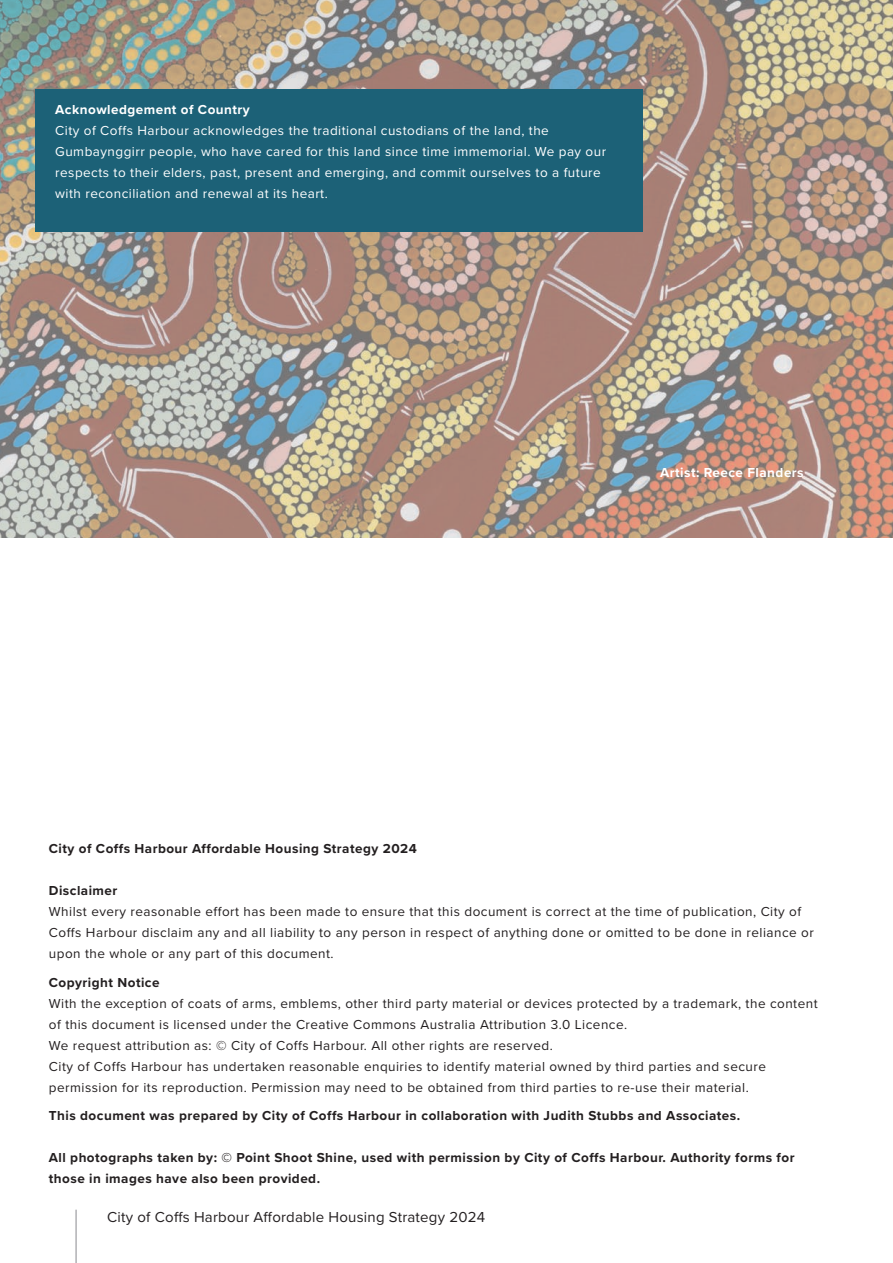
<style>
.page{position:relative;width:893px;height:1263px;background:#fff}
.page>*{position:absolute;margin:0;border:0;box-sizing:border-box;transform-origin:0 0}
.t1{font:15px "Proxima Nova";letter-spacing:.015em;color:#231f20}
.t2{font:13.5px/21px "Proxima Nova";letter-spacing:.035em;color:#231f20}
.Pararah_Subhead{font:700 13.5px/21px "Proxima Nova";letter-spacing:.035em;color:#231f20}
.t3{font:13.5px/21px "Proxima Nova";letter-spacing:.035em;color:#fff}
.Pararah_Subhead-2{font:700 13.5px "Proxima Nova";letter-spacing:.035em;color:#fff}
</style>
<div class="page">
<hr style="left:76px;top:1210px;width:1px;height:53px;background:#8a8a8e">
<img style="left:0;top:0;width:893px;height:538px">
<div style="left:35px;top:89px;width:607px;height:143px;background:#1c6177"></div>
<p class="Pararah_Subhead-2" style="left:55px;top:100px;width:196px">Acknowledgement of Country</p>
<p class="t3" style="left:55px;top:120px;width:552px">City of Coffs Harbour acknowledges the traditional custodians of the land, the Gumbaynggirr people, who have cared for this land since time immemorial. We pay our respects to their elders, past, present and emerging, and commit ourselves to a future with reconciliation and renewal at its heart.</p>
<p class="Pararah_Subhead-2" style="left:660px;top:463px;width:145px">Artist: Reece Flanders</p>
<p class="Pararah_Subhead" style="left:49px;top:837px;width:369px">City of Coffs Harbour Affordable Housing Strategy 2024</p>
<p class="Pararah_Subhead" style="left:49px;top:880px;width:70px">Disclaimer</p>
<p class="t2" style="left:49px;top:901px;width:766px">Whilst every reasonable effort has been made to ensure that this document is correct at the time of publication, City of<br>Coffs Harbour disclaim any and all liability to any person in respect of anything done or omitted to be done in reliance or upon the whole or any part of this document.</p>
<p class="Pararah_Subhead" style="left:49px;top:971px;width:112px">Copyright Notice</p>
<p class="t2" style="left:49px;top:992px;width:770px">With the exception of coats of arms, emblems, other third party material or devices protected by a trademark, the content of this document is licensed under the Creative Commons Australia Attribution 3.0 Licence.</p>
<p class="t2" style="left:49px;top:1034px;width:505px">We request attribution as: © City of Coffs Harbour. All other rights are reserved.</p>
<p class="t2" style="left:49px;top:1055px;width:719px">City of Coffs Harbour has undertaken reasonable enquiries to identify material owned by third parties and secure permission for its reproduction. Permission may need to be obtained from third parties to re-use their material.</p>
<p class="Pararah_Subhead" style="left:49px;top:1105px;width:693px">This document was prepared by City of Coffs Harbour in collaboration with Judith Stubbs and Associates.</p>
<p class="Pararah_Subhead" style="left:49px;top:1147px;width:747px">All photographs taken by: © Point Shoot Shine, used with permission by City of Coffs Harbour. Authority forms for those in images have also been provided.</p>
<p class="t1" style="left:107px;top:1206px;width:380px">City of Coffs Harbour Affordable Housing Strategy 2024</p>
</div>
